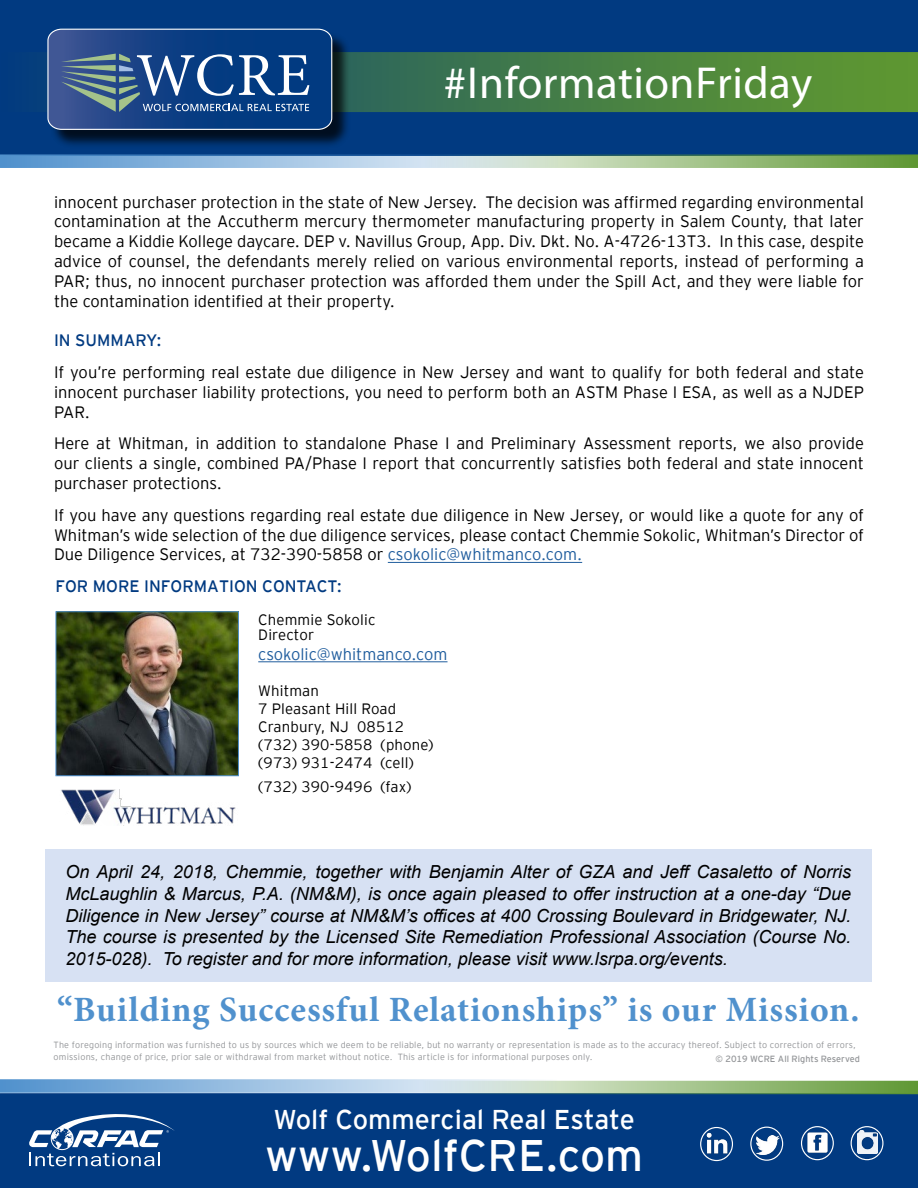
<style>
.page{position:relative;width:918px;height:1188px;background:#fff}
.page>*{position:absolute;margin:0;border:0;box-sizing:border-box;transform-origin:0 0}
.t1{font:45px "Myriad Pro";letter-spacing:.01em;color:#fff}
.t2{font:44.1px "EY Interstate";color:#fff}
.t3{font:700 35.55px "Minion Pro";letter-spacing:.025em;color:#5091cd}
.t4{font:27.15px "EY Interstate";color:#fff}
.t5{font:italic 18px/21.6px "Arial";color:#000;text-align:justify}
.t6{font:300 16.5px/19.8px "EY Interstate";color:#000;text-align:justify}
.t7{font:16.5px "EY Interstate";color:#013a81}
.t8{font:300 16.5px "EY Interstate";color:#215e9e}
.t9{font:300 15px/18px "EY Interstate";letter-spacing:.01em;color:#000}
.t10{font:300 9px/12px "EY Interstate";letter-spacing:.02em;color:#939598}
.t11{font:9px "EY Interstate";color:#939598}
.s1{color:#215e9e}
</style>
<div class="page">
<div style="left:0;top:0;width:918px;height:156px;background:#013a81"></div>
<div style="left:0;top:1093px;width:918px;height:95px;background:#013a81;border:2px solid #013a81"></div>
<svg style="left:351px;top:52px;width:567px;height:60px;background:#488143"></svg>
<div style="left:50px;top:31px;width:301px;height:117px;background:#000;opacity:.75"></div>
<svg style="left:47px;top:29px;width:285px;height:101px"></svg>
<svg style="left:558px;top:154px;width:360px;height:14px;background:#88b077"></svg>
<svg style="left:0;top:154px;width:558px;height:14px;background:#8fb5d5"></svg>
<svg style="left:29px;top:1114px;width:146px;height:52px"></svg>
<img style="left:705px;top:1131px;width:25px;height:25px">
<div style="left:700px;top:1127px;width:33px;height:34px;border:1px solid #fff;border-radius:50%"></div>
<img style="left:756px;top:1135px;width:24px;height:20px">
<div style="left:750px;top:1127px;width:33px;height:34px;border:1px solid #fff;border-radius:50%"></div>
<img style="left:806px;top:1132px;width:22px;height:21px">
<div style="left:801px;top:1126px;width:33px;height:34px;border:1px solid #fff;border-radius:50%"></div>
<div style="left:851px;top:1126px;width:32px;height:34px;border:1px solid #fff;border-radius:50%"></div>
<img style="left:857px;top:1131px;width:21px;height:22px">
<svg style="left:423px;top:1081px;width:495px;height:13px;background:#90b57a"></svg>
<svg style="left:0;top:1079px;width:557px;height:14px;background:#a5c6e0"></svg>
<hr style="left:388px;top:562px;width:194px;height:1px;background:#215e9e">
<img style="left:58px;top:613px;width:179px;height:161px">
<div style="left:56px;top:611px;width:183px;height:165px;border:1px solid #5091cd"></div>
<img style="left:61px;top:789px;width:175px;height:37px">
<hr style="left:258px;top:662px;width:190px;height:1px;background:#215e9e">
<div style="left:45px;top:849px;width:826px;height:132px;background:#d7e1f3"></div>
<h1 class="t1" style="left:444px;top:55px;width:370px">#InformationFriday</h1>
<p class="t6" style="left:54px;top:191px;width:812px">innocent purchaser protection in the state of New Jersey. The decision was affirmed regarding environmental contamination at the Accutherm mercury thermometer manufacturing property in Salem County, that later became a Kiddie Kollege daycare. DEP v. Navillus Group, App. Div. Dkt. No. A-4726-13T3. In this case, despite advice of counsel, the defendants merely relied on various environmental reports, instead of performing a PAR; thus, no innocent purchaser protection was afforded them under the Spill Act, and they were liable for the contamination identified at their property.</p>
<p class="t7" style="left:54px;top:329px;width:109px">IN SUMMARY:</p>
<p class="t6" style="left:54px;top:361px;width:811px">If you’re performing real estate due diligence in New Jersey and want to qualify for both federal and state innocent purchaser liability protections, you need to perform both an ASTM Phase I ESA, as well as a NJDEP PAR.</p>
<p class="t6" style="left:54px;top:433px;width:811px">Here at Whitman, in addition to standalone Phase I and Preliminary Assessment reports, we also provide our clients a single, combined PA/Phase I report that concurrently satisfies both federal and state innocent purchaser protections.</p>
<p class="t6" style="left:54px;top:504px;width:812px">If you have any questions regarding real estate due diligence in New Jersey, or would like a quote for any of Whitman’s wide selection of the due diligence services, please contact Chemmie Sokolic, Whitman’s Director of Due Diligence Services, at 732-390-5858 or <span class="s1">csokolic@whitmanco.com.</span></p>
<p class="t7" style="left:56px;top:574px;width:288px">FOR MORE INFORMATION CONTACT:</p>
<p class="t9" style="left:258px;top:611px;width:119px;line-height:15px">Chemmie Sokolic<br>Director</p>
<p class="t8" style="left:258px;top:642px;width:191px">csokolic@whitmanco.com</p>
<p class="t9" style="left:258px;top:681px;width:177px">Whitman<br>7 Pleasant Hill Road<br>Cranbury, NJ 08512 (732) 390-5858 (phone) (973) 931-2474 (cell)</p>
<p class="t9" style="left:258px;top:776px;width:155px">(732) 390-9496 (fax)</p>
<p class="t5" style="left:65px;top:862px;width:787px">On April 24, 2018, Chemmie, together with Benjamin Alter of GZA and Jeff Casaletto of Norris McLaughlin &amp; Marcus, P.A. (NM&amp;M), is once again pleased to offer instruction at a one-day “Due Diligence in New Jersey” course at NM&amp;M’s offices at 400 Crossing Boulevard in Bridgewater, NJ.<br>The course is presented by the Licensed Site Remediation Professional Association (Course No.<br>2015-028). To register and for more information, please visit www.lsrpa.org/events.</p>
<h3 class="t3" style="left:57px;top:985px;width:804px">“Building Successful Relationships” is our Mission.</h3>
<p class="t10" style="left:54px;top:1038px;width:804px">The foregoing information was furnished to us by sources which we deem to be reliable, but no warranty or representation is made as to the accuracy thereof. Subject to correction of errors, omissions, change of price, prior sale or withdrawal from market without notice. This article is for informational purposes only.</p>
<p class="t11" style="left:716px;top:1053px;width:146px">© 2019 WCRE All Rights Reserved</p>
<h3 class="t4" style="left:274px;top:1101px;width:363px">Wolf Commercial Real Estate</h3>
<h2 class="t2" style="left:265px;top:1124px;width:380px">www.WolfCRE.com</h2>
</div>
